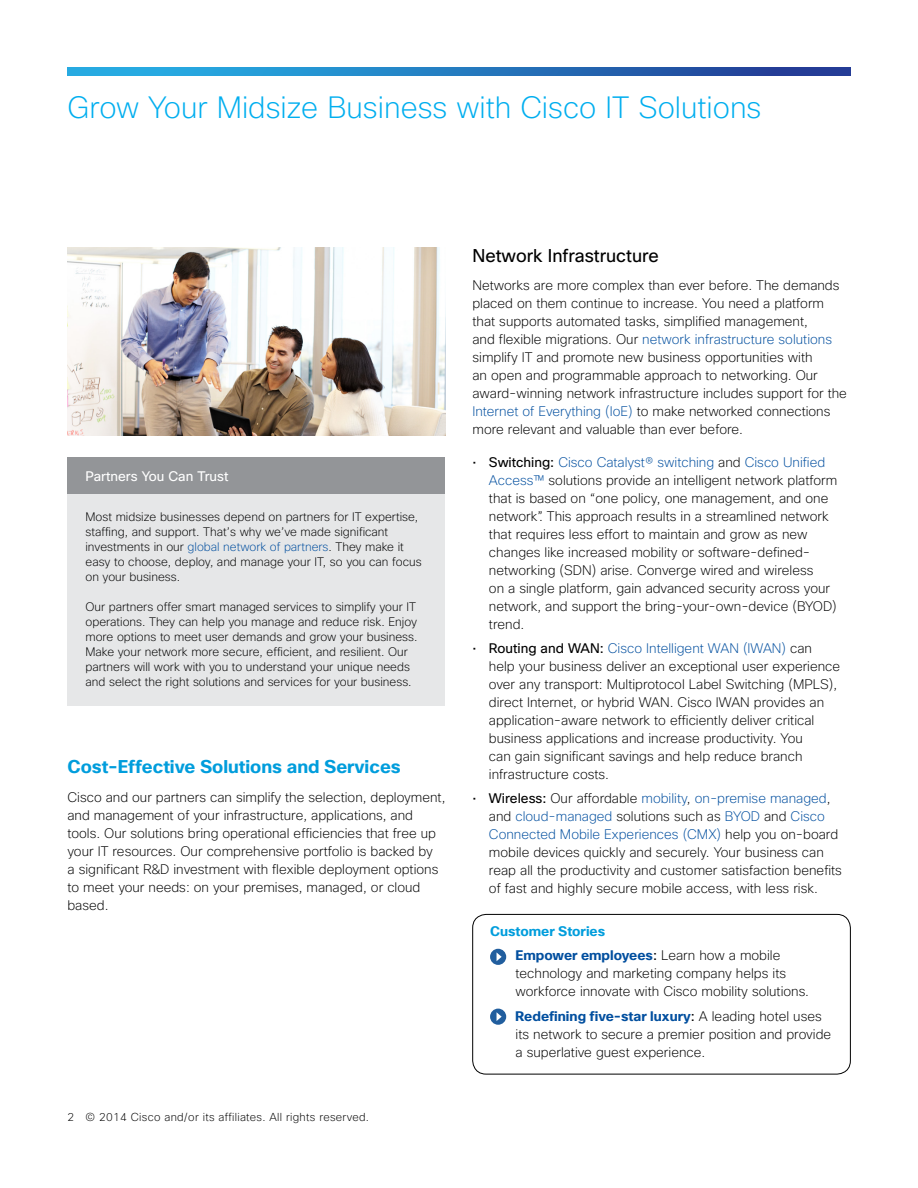
<style>
.page{position:relative;width:918px;height:1188px;background:#fff}
.page>*{position:absolute;margin:0;border:0;box-sizing:border-box;transform-origin:0 0}
.t1{font:200 30px "Cisco Sans";color:#00aeef}
.t2{font:700 18px "Cisco Sans";color:#009ddc}
.t3{font:18px "Cisco Sans";color:#000}
.t4{font:200 13.5px/18px "Cisco Sans";color:#000}
.t5{font:700 13.5px/24.8px "Cisco Sans";color:#024f9f}
.t6{font:13.5px "Cisco Sans";color:#fff}
.t7{font:200 12px/15px "Cisco Sans";color:#000}
.t8{font:200 11.25px "Cisco Sans";letter-spacing:.025em;color:#000}
.s1{color:#024f9f}
.s2{font-weight:400}
.s3{color:#009ddc}
.s4{font-weight:400;color:#000}
.s5{font-weight:200;color:#000}
.s6{font-weight:700;color:#024f9f}
</style>
<div class="page">
<div style="left:472px;top:914px;width:379px;height:160px;border:1px solid #000;border-radius:14px"></div>
<svg style="left:68px;top:68px;width:782px;height:8px;background:#2478be"></svg>
<div style="left:68px;top:458px;width:378px;height:36px;background:#939598"></div>
<div style="left:68px;top:494px;width:378px;height:212px;background:#e6e7e8"></div>
<svg style="left:490px;top:949px;width:16px;height:16px"></svg>
<svg style="left:497px;top:952px;width:5px;height:9px"></svg>
<svg style="left:490px;top:1009px;width:16px;height:16px"></svg>
<svg style="left:497px;top:1012px;width:5px;height:9px"></svg>
<img style="left:68px;top:247px;width:378px;height:188px">
<h1 class="t1" style="left:68px;top:89px;width:696px">Grow Your Midsize Business with Cisco IT Solutions</h1>
<p class="t6" style="left:86px;top:467px;width:144px">Partners You Can Trust</p>
<p class="t7" style="left:86px;top:509px;width:338px">Most midsize businesses depend on partners for IT expertise, staffing, and support. That’s why we’ve made significant investments in our <span class="s1">global network of partners</span>. They make it easy to choose, deploy, and manage your IT, so you can focus on your business.</p>
<p class="t7" style="left:86px;top:599px;width:333px">Our partners offer smart managed services to simplify your IT operations. They can help you manage and reduce risk. Enjoy more options to meet user demands and grow your business.<br>Make your network more secure, efficient, and resilient. Our partners will work with you to understand your unique needs and select the right solutions and services for your business.</p>
<h2 class="t2" style="left:68px;top:756px;width:335px">Cost-Effective Solutions and Services</h2>
<p class="t4" style="left:68px;top:788px;width:379px">Cisco and our partners can simplify the selection, deployment, and management of your infrastructure, applications, and tools. Our solutions bring operational efficiencies that free up your IT resources. Our comprehensive portfolio is backed by<br>a significant R&amp;D investment with flexible deployment options to meet your needs: on your premises, managed, or cloud based.</p>
<p class="t8" style="left:68px;top:1109px;width:303px">2 © 2014 Cisco and/or its affiliates. All rights reserved.</p>
<h2 class="t3" style="left:472px;top:244px;width:188px">Network Infrastructure</h2>
<p class="t4" style="left:472px;top:276px;width:376px">Networks are more complex than ever before. The demands placed on them continue to increase. You need a platform that supports automated tasks, simplified management,<br>and flexible migrations. Our <span class="s1">network infrastructure solutions </span>simplify IT and promote new business opportunities with<br>an open and programmable approach to networking. Our award-winning network infrastructure includes support for the <span class="s1">Internet of Everything (IoE)</span> to make networked connections more relevant and valuable than ever before.</p>
<p class="t4" style="left:489px;top:453px;width:350px;text-indent:-16px">• <span class="s2">Switching:</span> <span class="s1">Cisco Catalyst® switching</span> and <span class="s1">Cisco Unified Access™</span> solutions provide an intelligent network platform that is based on “one policy, one management, and one network”. This approach results in a streamlined network that requires less effort to maintain and grow as new changes like increased mobility or software-defined&shy;networking (SDN) arise. Converge wired and wireless<br>on a single platform, gain advanced security across your network, and support the bring-your-own-device (BYOD) trend.</p>
<p class="t4" style="left:489px;top:639px;width:353px;text-indent:-16px">• <span class="s2">Routing and WAN:</span> <span class="s1">Cisco Intelligent WAN (IWAN)</span> can help your business deliver an exceptional user experience over any transport: Multiprotocol Label Switching (MPLS), direct Internet, or hybrid WAN. Cisco IWAN provides an application-aware network to efficiently deliver critical business applications and increase productivity. You<br>can gain significant savings and help reduce branch infrastructure costs.</p>
<p class="t4" style="left:489px;top:789px;width:355px;text-indent:-16px">• <span class="s2">Wireless:</span> Our affordable <span class="s1">mobility</span>, <span class="s1">on-premise managed</span>, and <span class="s1">cloud-managed</span> solutions such as <span class="s1">BYOD</span> and <span class="s1">Cisco Connected Mobile Experiences (CMX)</span> help you on-board mobile devices quickly and securely. Your business can reap all the productivity and customer satisfaction benefits of fast and highly secure mobile access, with less risk.</p>
<p class="t5" style="left:516px;top:919px;width:266px;text-indent:-26px"><span class="s3">Customer Stories<br></span>Empower employees<span class="s4">:</span> <span class="s5">Learn how a mobile</span></p>
<p class="t4" style="left:516px;top:965px;width:295px">technology and marketing company helps its workforce innovate with Cisco mobility solutions.</p>
<p class="t4" style="left:516px;top:1007px;width:317px"><span class="s6">Redefining five-star luxury</span><span class="s2">:</span> A leading hotel uses its network to secure a premier position and provide a superlative guest experience.</p>
</div>
